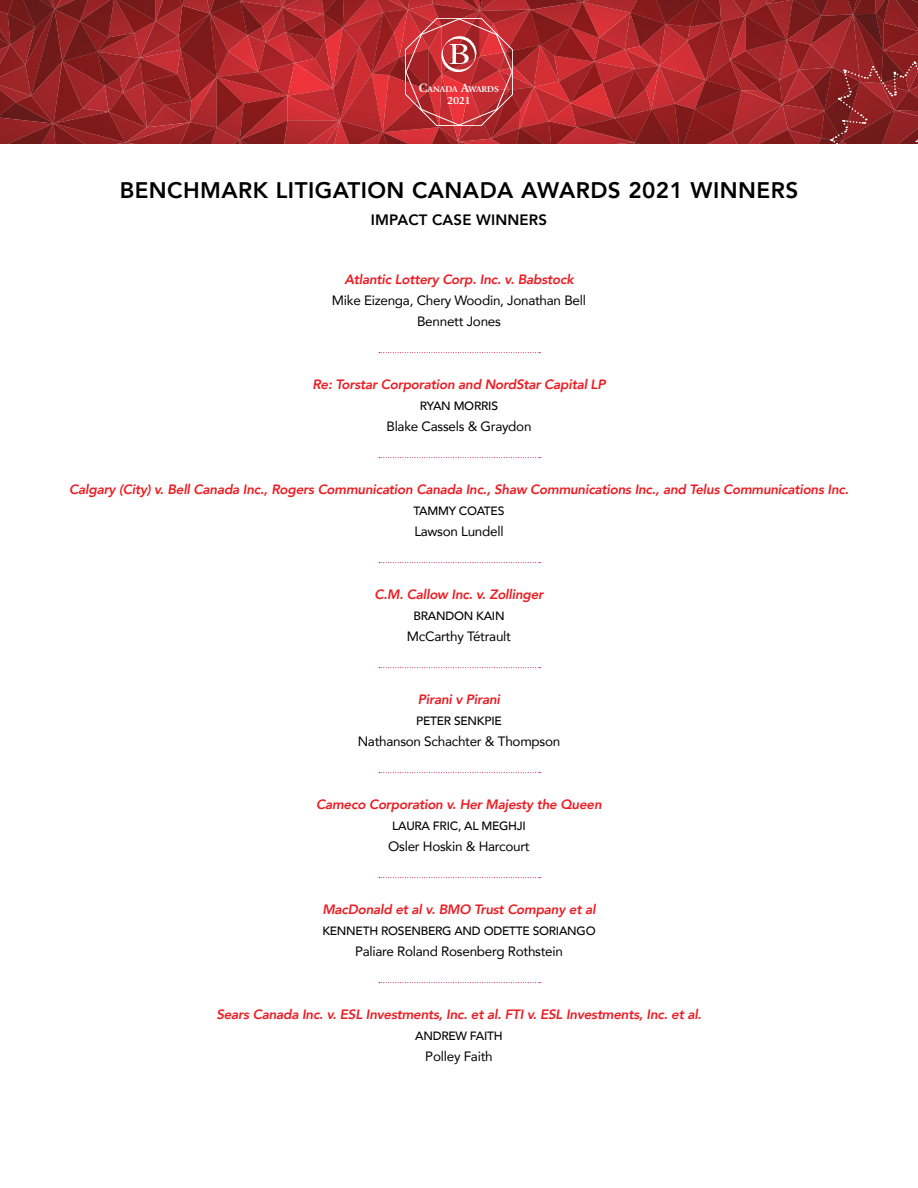
<style>
.page{position:relative;width:918px;height:1188px;background:#fff}
.page>*{position:absolute;margin:0;border:0;box-sizing:border-box;transform-origin:0 0}
.t1{font:800 22.5px "Avenir";letter-spacing:.02em;color:#000}
.t2{font:800 15px "Avenir";letter-spacing:.01em;color:#000}
.t3{font:italic 800 13.5px "Avenir";letter-spacing:-.02em;color:#ed1d24}
.t4{font:13.5px/21px "Avenir";letter-spacing:-.02em;color:#000;text-align:center}
.t5{font:500 12px "Avenir";letter-spacing:-.02em;color:#000}
.t6{font:700 10.95px "Giovanni";color:#fff}
.t7{font:700 8.85px "Giovanni";color:#fff}
.s1{font-size:12.6px}
</style>
<div class="page">
<svg style="left:0;top:0;width:918px;height:144px;background:#a3282b"></svg>
<svg style="left:379px;top:457px;width:161px;height:1px"></svg>
<svg style="left:379px;top:352px;width:161px;height:1px"></svg>
<svg style="left:379px;top:562px;width:161px;height:1px"></svg>
<svg style="left:379px;top:772px;width:161px;height:1px"></svg>
<svg style="left:379px;top:667px;width:161px;height:1px"></svg>
<svg style="left:379px;top:877px;width:161px;height:1px"></svg>
<svg style="left:379px;top:982px;width:161px;height:1px"></svg>
<p class="t7" style="left:419px;top:84px;width:82px"><span class="s1">C</span>ANADA <span class="s1">A</span>WARDS</p>
<p class="t6" style="left:447px;top:94px;width:25px">2021</p>
<h1 class="t1" style="left:120px;top:173px;width:680px">BENCHMARK LITIGATION CANADA AWARDS 2021 WINNERS</h1>
<p class="t2" style="left:371px;top:208px;width:178px">IMPACT CASE WINNERS</p>
<p class="t3" style="left:344px;top:271px;width:231px">Atlantic Lottery Corp. Inc. v. Babstock</p>
<p class="t4" style="left:332px;top:289px;width:256px">Mike Eizenga, Chery Woodin, Jonathan Bell<br>Bennett Jones</p>
<p class="t3" style="left:312px;top:376px;width:295px">Re: Torstar Corporation and NordStar Capital LP</p>
<p class="t5" style="left:420px;top:395px;width:80px">RYAN MORRIS</p>
<p class="t4" style="left:386px;top:415px;width:147px">Blake Cassels &amp; Graydon</p>
<p class="t3" style="left:69px;top:481px;width:781px">Calgary (City) v. Bell Canada Inc., Rogers Communication Canada Inc., Shaw Communications Inc., and Telus Communications Inc.</p>
<p class="t5" style="left:414px;top:500px;width:92px">TAMMY COATES</p>
<p class="t4" style="left:414px;top:520px;width:91px">Lawson Lundell</p>
<p class="t3" style="left:375px;top:586px;width:170px">C.M. Callow Inc. v. Zollinger</p>
<p class="t5" style="left:413px;top:605px;width:93px">BRANDON KAIN</p>
<p class="t4" style="left:407px;top:625px;width:106px">McCarthy Tétrault</p>
<p class="t3" style="left:418px;top:691px;width:84px">Pirani v Pirani</p>
<p class="t5" style="left:416px;top:710px;width:87px">PETER SENKPIE</p>
<p class="t4" style="left:358px;top:730px;width:204px">Nathanson Schachter &amp; Thompson</p>
<p class="t3" style="left:316px;top:796px;width:287px">Cameco Corporation v. Her Majesty the Queen</p>
<p class="t5" style="left:392px;top:815px;width:135px">LAURA FRIC, AL MEGHJI</p>
<p class="t4" style="left:388px;top:835px;width:143px">Osler Hoskin &amp; Harcourt</p>
<p class="t3" style="left:322px;top:901px;width:275px">MacDonald et al v. BMO Trust Company et al</p>
<p class="t5" style="left:322px;top:920px;width:275px">KENNETH ROSENBERG AND ODETTE SORIANGO</p>
<p class="t4" style="left:355px;top:940px;width:209px">Paliare Roland Rosenberg Rothstein</p>
<p class="t3" style="left:216px;top:1006px;width:487px">Sears Canada Inc. v. ESL Investments, Inc. et al. FTI v. ESL Investments, Inc. et al.</p>
<p class="t5" style="left:415px;top:1025px;width:89px">ANDREW FAITH</p>
<p class="t4" style="left:425px;top:1045px;width:69px">Polley Faith</p>
</div>
